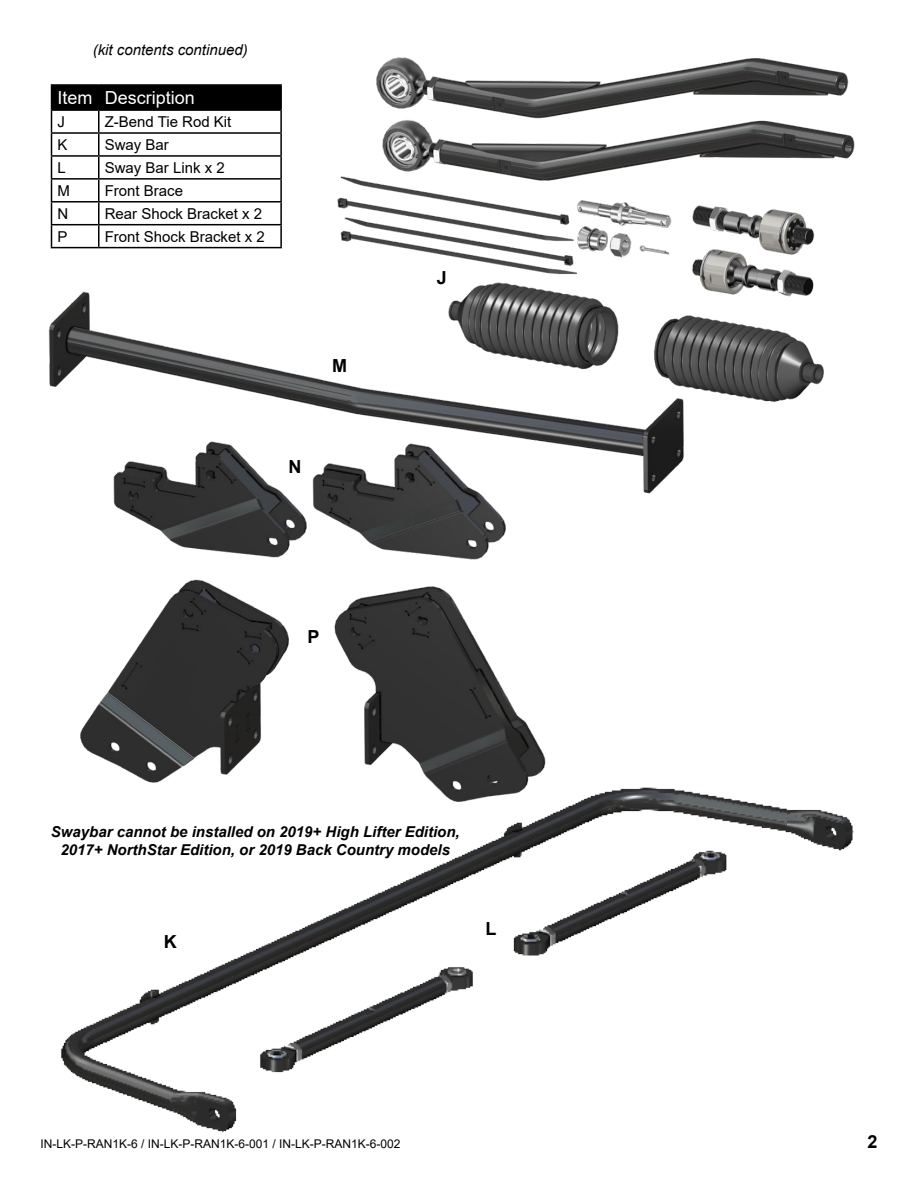
<style>
.page{position:relative;width:918px;height:1188px;background:#fff}
.page>*{position:absolute;margin:0;border:0;box-sizing:border-box;transform-origin:0 0}
.t1{font:18px "Arial";color:#fff}
.t2{font:700 18px "Arial";color:#000}
.t3{font:italic 700 15px/18px "Arial";color:#000;text-align:center}
.t4{font:15px "Arial";color:#000}
.t5{font:italic 15px "Arial";color:#000}
.t6{font:12px "Arial";color:#000}
</style>
<div class="page">
<img style="left:61px;top:791px;width:793px;height:342px">
<hr style="left:99px;top:109px;width:183px;height:2px;background:#000">
<hr style="left:280px;top:111px;width:2px;height:21px;background:#000">
<hr style="left:99px;top:132px;width:183px;height:2px;background:#000">
<hr style="left:280px;top:134px;width:2px;height:21px;background:#000">
<hr style="left:99px;top:155px;width:183px;height:2px;background:#000">
<hr style="left:280px;top:157px;width:2px;height:21px;background:#000">
<hr style="left:99px;top:178px;width:183px;height:2px;background:#000">
<hr style="left:280px;top:180px;width:2px;height:21px;background:#000">
<hr style="left:99px;top:201px;width:183px;height:2px;background:#000">
<hr style="left:280px;top:203px;width:2px;height:21px;background:#000">
<hr style="left:99px;top:224px;width:183px;height:1px;background:#000">
<hr style="left:280px;top:225px;width:2px;height:22px;background:#000">
<hr style="left:51px;top:247px;width:48px;height:1px;background:#000">
<hr style="left:99px;top:247px;width:183px;height:1px;background:#000">
<hr style="left:51px;top:84px;width:48px;height:2px;background:#000">
<svg style="left:51px;top:85px;width:230px;height:162px"></svg>
<hr style="left:99px;top:84px;width:183px;height:2px;background:#000">
<hr style="left:98px;top:86px;width:2px;height:23px;background:#000">
<hr style="left:280px;top:86px;width:2px;height:23px;background:#000">
<img style="left:48px;top:291px;width:644px;height:516px">
<img style="left:329px;top:57px;width:526px;height:354px">
<p class="t5" style="left:93px;top:40px;width:157px">(kit contents continued)</p>
<p class="t1" style="left:58px;top:85px;width:139px">Item Description</p>
<p class="t4" style="left:58px;top:111px;width:9px">J</p>
<p class="t4" style="left:105px;top:111px;width:128px">Z-Bend Tie Rod Kit</p>
<p class="t4" style="left:58px;top:134px;width:12px">K</p>
<p class="t4" style="left:105px;top:134px;width:66px">Sway Bar</p>
<p class="t4" style="left:58px;top:157px;width:10px">L</p>
<p class="t4" style="left:105px;top:157px;width:122px">Sway Bar Link x 2</p>
<p class="t4" style="left:58px;top:180px;width:14px">M</p>
<p class="t4" style="left:105px;top:180px;width:80px">Front Brace</p>
<p class="t4" style="left:58px;top:203px;width:12px">N</p>
<p class="t4" style="left:105px;top:203px;width:159px">Rear Shock Bracket x 2</p>
<p class="t4" style="left:58px;top:226px;width:12px">P</p>
<p class="t4" style="left:105px;top:226px;width:162px">Front Shock Bracket x 2</p>
<p class="t2" style="left:332px;top:353px;width:16px">M</p>
<p class="t2" style="left:288px;top:454px;width:14px">N</p>
<p class="t2" style="left:307px;top:624px;width:14px">P</p>
<p class="t2" style="left:437px;top:265px;width:12px">J</p>
<p class="t3" style="left:51px;top:824px;width:410px">Swaybar cannot be installed on 2019+ High Lifter Edition,<br>2017+ NorthStar Edition, or 2019 Back Country models</p>
<p class="t2" style="left:164px;top:929px;width:14px">K</p>
<p class="t2" style="left:485px;top:916px;width:12px">L</p>
<p class="t6" style="left:40px;top:1135px;width:362px">IN-LK-P-RAN1K-6 / IN-LK-P-RAN1K-6-001 / IN-LK-P-RAN1K-6-002</p>
<p class="t2" style="left:867px;top:1128px;width:12px">2</p>
</div>
